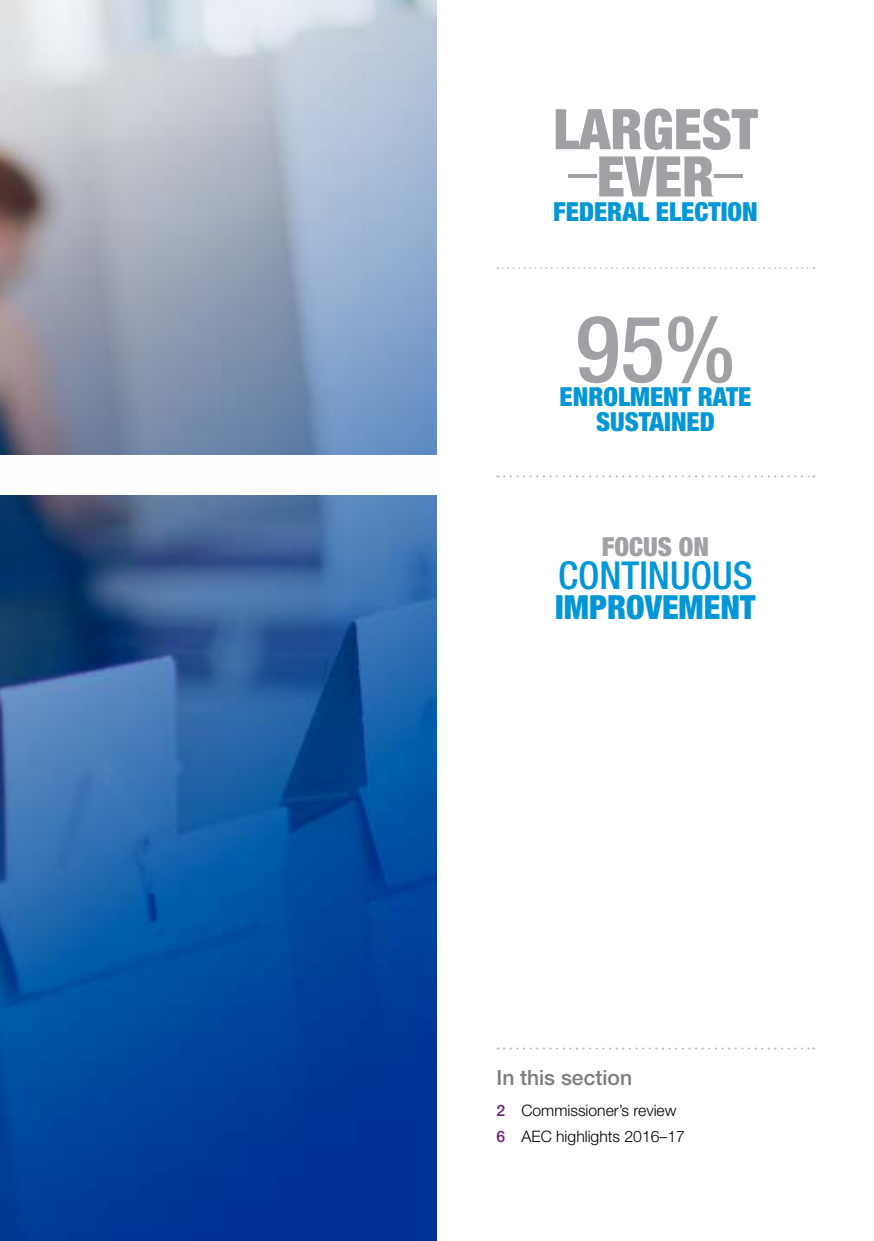
<style>
.page{position:relative;width:874px;height:1241px;background:#fff}
.page>*{position:absolute;margin:0;border:0;box-sizing:border-box;transform-origin:0 0}
.t1{font:500 condensed 92.75px "Helvetica Neue LT Std";color:#a0a0a5}
.t2{font:900 condensed 56px/47.2px "Helvetica Neue LT Std";color:#a0a0a5}
.t3{font:500 condensed 38.5px "Helvetica Neue LT Std";color:#0096d7}
.t4{font:900 condensed 33.25px "Helvetica Neue LT Std";color:#0096d7}
.t5{font:900 condensed 26.25px "Helvetica Neue LT Std";color:#0096d7}
.t6{font:900 condensed 26.25px "Helvetica Neue LT Std";color:#a0a0a5}
.t7{font:500 21px "Helvetica Neue LT Std";color:#7c7c81}
.t8{font:300 15.75px/25.9px "Helvetica Neue LT Std";color:#000}
.s1{font-weight:300;font-stretch:normal}
.s2{font-weight:500;color:#6e217d}
</style>
<div class="page">
<img style="left:0;top:0;width:437px;height:1240px">
<svg style="left:497px;top:267px;width:317px;height:2px"></svg>
<svg style="left:504px;top:475px;width:309px;height:2px"></svg>
<div style="left:0;top:455px;width:437px;height:40px;background:#fff"></div>
<svg style="left:504px;top:1047px;width:309px;height:2px"></svg>
<h2 class="t2" style="left:553px;top:105px;width:206px">LARGEST <span class="s1">–</span>EvER<span class="s1">–</span></h2>
<h3 class="t5" style="left:553px;top:195px;width:206px">FEDERAL ELECTiON</h3>
<h1 class="t1" style="left:575px;top:293px;width:161px">95%</h1>
<h3 class="t5" style="left:595px;top:405px;width:120px">SUSTAiNED</h3>
<h3 class="t5" style="left:559px;top:381px;width:193px">ENROLMENT RATE</h3>
<h3 class="t6" style="left:601px;top:530px;width:108px">FOCUS ON</h3>
<h3 class="t3" style="left:557px;top:552px;width:196px">CONTINUOUS</h3>
<h3 class="t4" style="left:555px;top:586px;width:202px">iMPROvEMENT</h3>
<h3 class="t7" style="left:496px;top:1064px;width:137px">In this section</h3>
<p class="t8" style="left:496px;top:1096px;width:190px"><span class="s2">2</span> Commissioner’s review<br><span class="s2">6</span> AEC highlights 2016–17</p>
</div>
